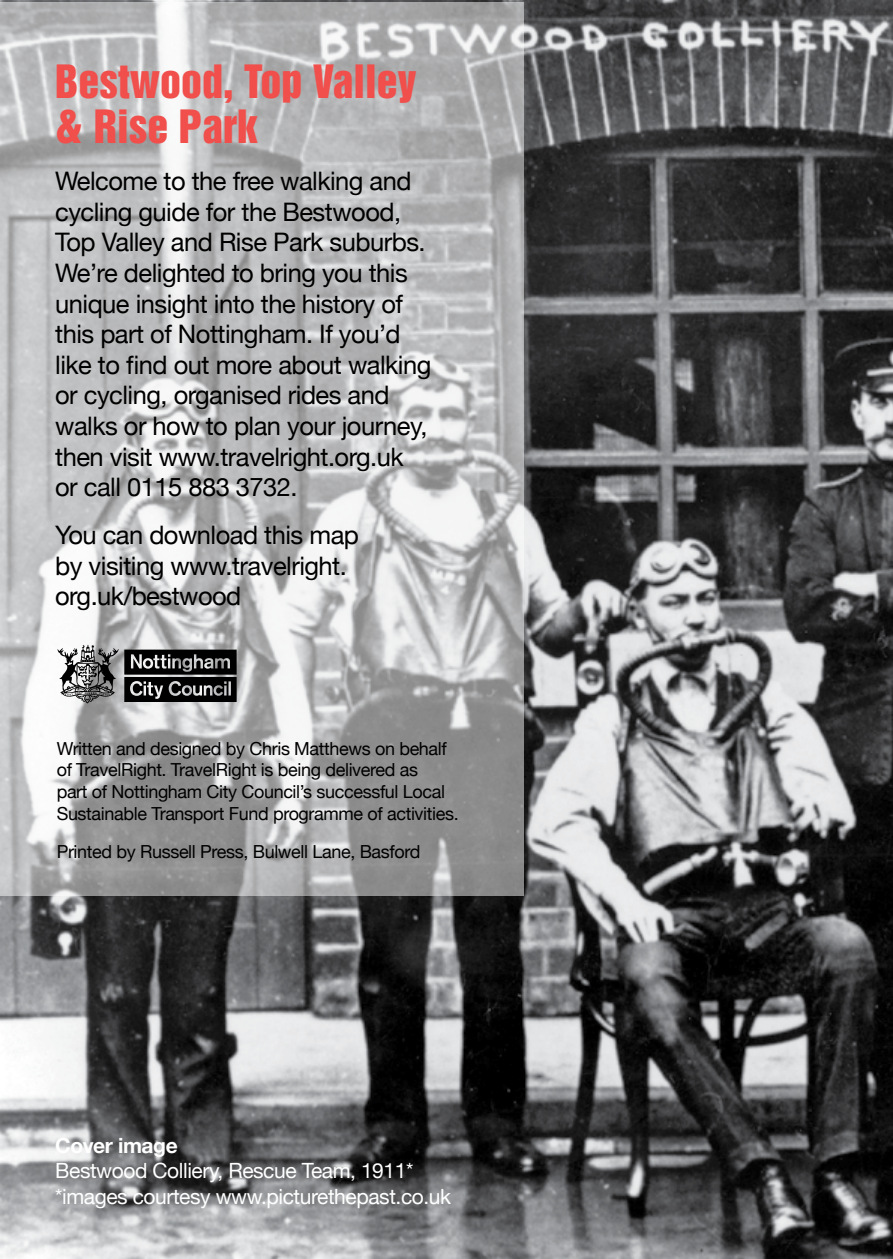
<style>
.page{position:relative;width:893px;height:1259px;background:#fff}
.page>*{position:absolute;margin:0;border:0;box-sizing:border-box;transform-origin:0 0}
.t1{font:42px/45px "Helvetica Inserat";color:#f04f4c}
.t2{font:25.5px/30.6px "Helvetica Neue";letter-spacing:-.02em;color:#000}
.t3{font:21px/25.2px "Helvetica Neue";letter-spacing:-.02em;color:#fff}
.t4{font:700 21px "Helvetica Neue";letter-spacing:-.02em;color:#fff}
.t5{font:18px/21.6px "Helvetica Neue";letter-spacing:-.02em;color:#000}
</style>
<div class="page">
<img style="left:1px;top:0;width:892px;height:1259px">
<svg style="left:0;top:2px;width:524px;height:893px;background:#bbbbbc"></svg>
<svg style="left:57px;top:645px;width:180px;height:58px;background:#5f5f60"></svg>
<h1 class="t1" style="left:55px;top:59px;width:363px">Bestwood, Top Valley &amp; Rise Park</h1>
<p class="t2" style="left:55px;top:167px;width:378px">Welcome to the free walking and cycling guide for the Bestwood,<br>Top Valley and Rise Park suburbs.<br>We’re delighted to bring you this unique insight into the history of this part of Nottingham. If you’d like to find out more about walking or cycling, organised rides and walks or how to plan your journey, then visit www.travelright.org.uk or call 0115 883 3732.</p>
<p class="t2" style="left:55px;top:521px;width:305px">You can download this map by visiting www.travelright. org.uk/bestwood</p>
<p class="t5" style="left:57px;top:738px;width:404px">Written and designed by Chris Matthews on behalf of TravelRight. TravelRight is being delivered as<br>part of Nottingham City Council’s successful Local Sustainable Transport Fund programme of activities.</p>
<p class="t5" style="left:57px;top:842px;width:365px">Printed by Russell Press, Bulwell Lane, Basford</p>
<p class="t4" style="left:55px;top:1129px;width:124px">Cover image</p>
<p class="t3" style="left:55px;top:1159px;width:397px">Bestwood Colliery, Rescue Team, 1911* *images courtesy www.picturethepast.co.uk</p>
</div>
